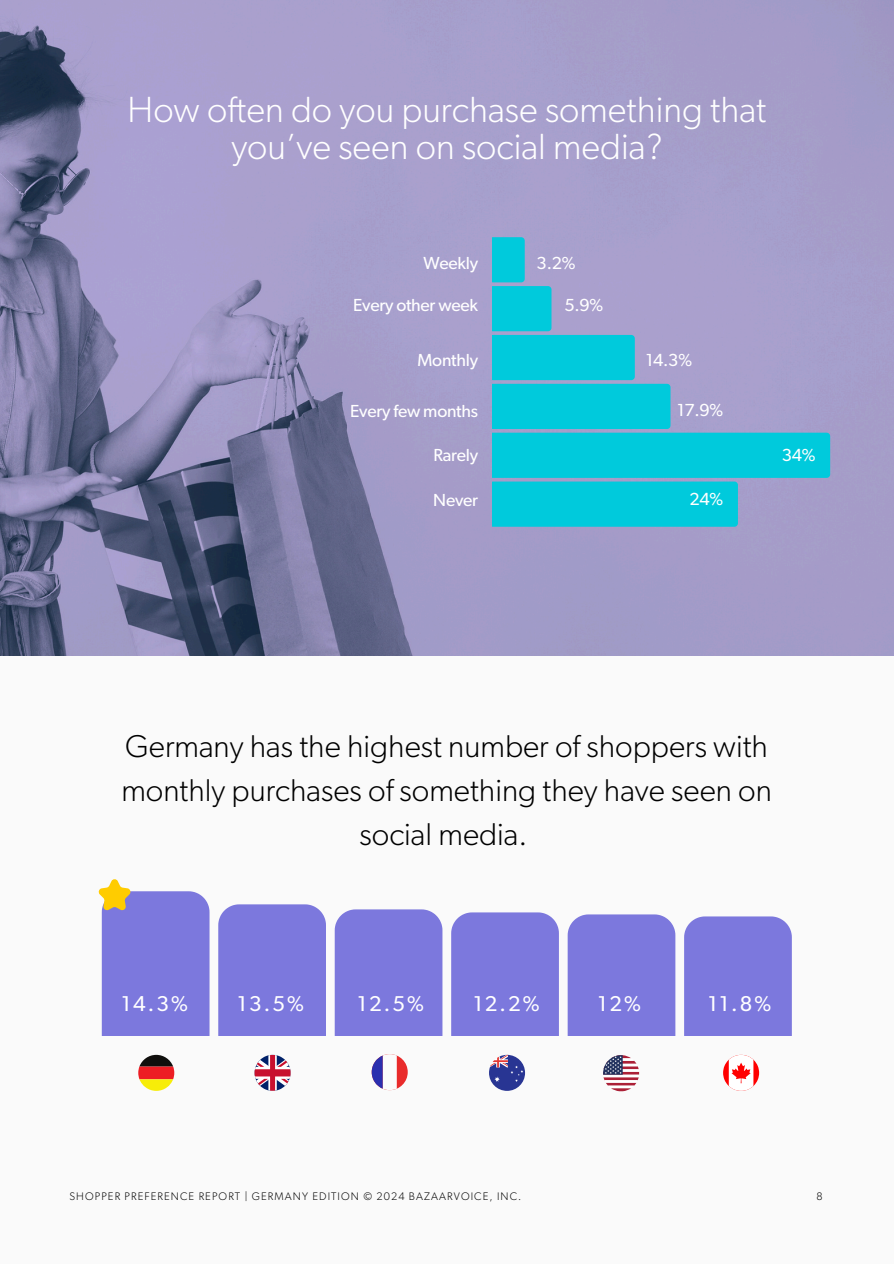
<style>
.page{position:relative;width:894px;height:1264px;background:#fff}
.page>*{position:absolute;margin:0;border:0;box-sizing:border-box;transform-origin:0 0}
.t1{font:300 36.45px/37.2px "Gibson";color:#fff;text-align:center}
.t2{font:300 31.5px/43.8px "Gibson";color:#000;text-align:center}
.t3{font:21.45px "Gibson";letter-spacing:.1em;color:#fff}
.t4{font:17.55px "Gibson";letter-spacing:-.015em;color:#fff}
.t5{font:300 10.95px "Gibson";letter-spacing:.1em;color:#000}
</style>
<div class="page">
<div style="left:0;top:0;width:893px;height:1263px;background:#fafafa"></div>
<img style="left:0;top:0;width:893px;height:655px">
<svg style="left:493px;top:237px;width:336px;height:289px;background:#55b4d4"></svg>
<div style="left:218px;top:904px;width:108px;height:131px;background:#7c78dd"></div>
<div style="left:334px;top:909px;width:108px;height:126px;background:#7c78dd"></div>
<div style="left:451px;top:912px;width:107px;height:123px;background:#7c78dd"></div>
<div style="left:567px;top:914px;width:108px;height:121px;background:#7c78dd"></div>
<div style="left:684px;top:916px;width:107px;height:119px;background:#7c78dd"></div>
<svg style="left:603px;top:1055px;width:36px;height:36px"></svg>
<svg style="left:723px;top:1054px;width:35px;height:36px"></svg>
<div style="left:371px;top:1054px;width:36px;height:36px;background:#e92b2b;border-radius:50%"></div>
<svg style="left:371px;top:1054px;width:25px;height:36px"></svg>
<svg style="left:489px;top:1054px;width:36px;height:36px"></svg>
<svg style="left:138px;top:1054px;width:36px;height:37px"></svg>
<svg style="left:254px;top:1054px;width:36px;height:36px"></svg>
<svg style="left:98px;top:879px;width:111px;height:156px;background:#8d88d8"></svg>
<h1 class="t1" style="left:128px;top:92px;width:640px">How often do you purchase something that you’ve seen on social media?</h1>
<p class="t4" style="left:423px;top:255px;width:56px">Weekly</p>
<p class="t4" style="left:536px;top:255px;width:40px">3.2%</p>
<p class="t4" style="left:564px;top:297px;width:40px">5.9%</p>
<p class="t4" style="left:353px;top:297px;width:126px">Every other week</p>
<p class="t4" style="left:417px;top:352px;width:62px">Monthly</p>
<p class="t4" style="left:645px;top:352px;width:48px">14.3%</p>
<p class="t4" style="left:676px;top:402px;width:48px">17.9%</p>
<p class="t4" style="left:350px;top:402px;width:129px">Every few months</p>
<p class="t4" style="left:433px;top:447px;width:46px">Rarely</p>
<p class="t4" style="left:433px;top:491px;width:46px">Never</p>
<p class="t4" style="left:689px;top:491px;width:35px">24%</p>
<p class="t4" style="left:781px;top:447px;width:35px">34%</p>
<p class="t2" style="left:121px;top:726px;width:651px">Germany has the highest number of shoppers with monthly purchases of something they have seen on social media.</p>
<p class="t3" style="left:121px;top:993px;width:68px">14.3%</p>
<p class="t3" style="left:237px;top:993px;width:68px">13.5%</p>
<p class="t3" style="left:357px;top:993px;width:68px">12.5%</p>
<p class="t3" style="left:473px;top:993px;width:68px">12.2%</p>
<p class="t3" style="left:597px;top:993px;width:44px">12%</p>
<p class="t3" style="left:708px;top:993px;width:65px">11.8%</p>
<p class="t5" style="left:69px;top:1191px;width:453px">SHOPPER PREFERENCE REPORT | GERMANY EDITION © 2024 BAZAARVOICE, INC.</p>
<p class="t5" style="left:816px;top:1191px;width:8px">8</p>
</div>
